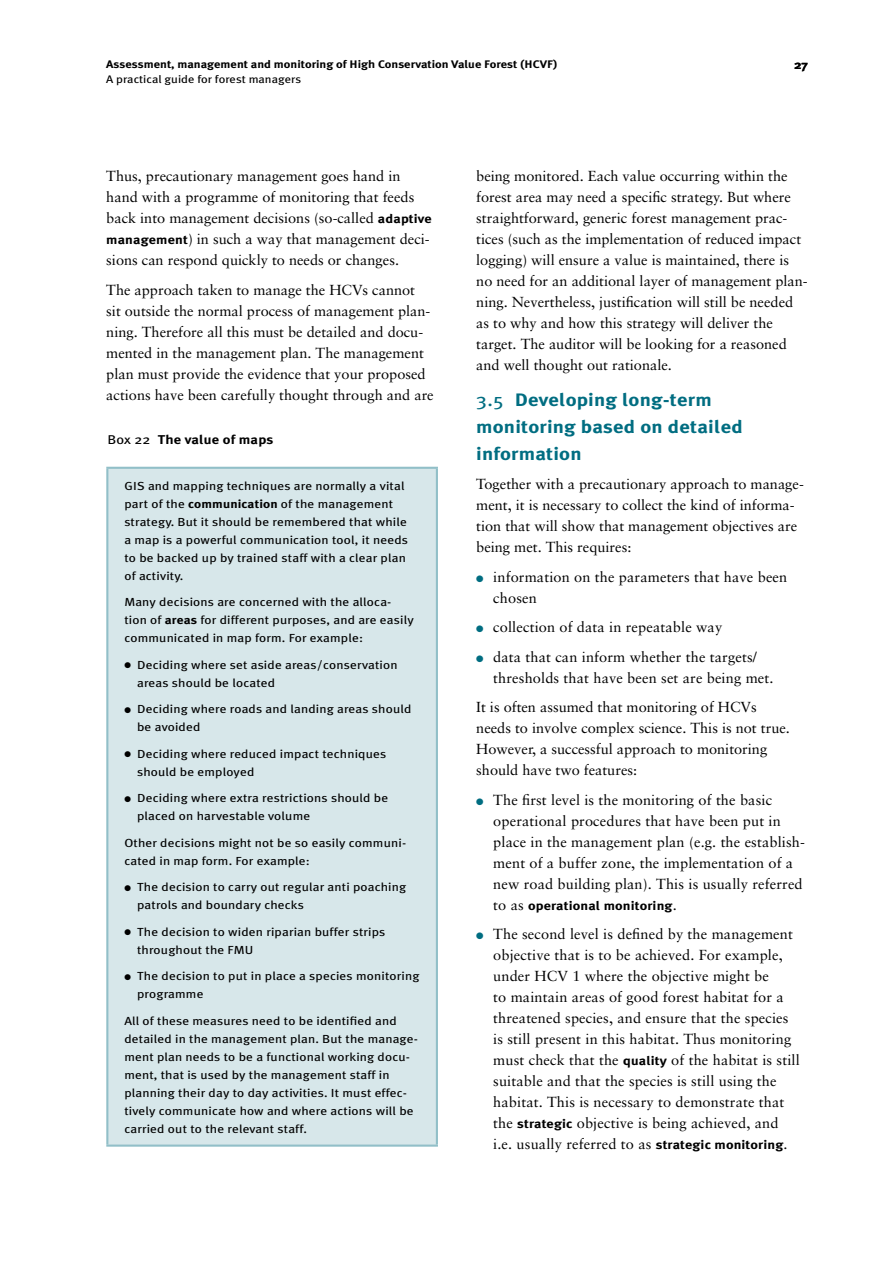
<style>
.page{position:relative;width:893px;height:1263px;background:#fff}
.page>*{position:absolute;margin:0;border:0;box-sizing:border-box;transform-origin:0 0}
.t1{font:700 18px/27px "Meta Plus";letter-spacing:.01em;color:#006d81;scale:1.15 1}
.t2{font:14.55px/21px "Sabon";color:#000}
.t3{font:700 12.75px "Meta Plus";letter-spacing:.01em;color:#000;scale:1.15 1}
.t4{font:700 12.45px "Meta Plus";letter-spacing:.01em;color:#000;scale:1.15 1}
.t5{font:700 12px "Meta Plus";color:#000;scale:1.15 1}
.t6{font:11.7px/18px "Meta Plus";letter-spacing:.01em;color:#000;scale:1.15 1}
.t7{font:700 10.95px "Meta Plus";color:#000;scale:1.15 1}
.t8{font:10.95px "Meta Plus";color:#000;scale:1.15 1}
.s1{font-family:"Meta Plus";font-weight:700;font-size:12.45px}
.s2{font-weight:400}
.s3{font-weight:700}
.s4{color:#006d81}
.s5{font-family:"Sabon";font-weight:400;font-size:14.55px}
</style>
<div class="page">
<div style="left:107px;top:468px;width:330px;height:677px;background:#d7e7ea"></div>
<hr style="left:106px;top:467px;width:332px;height:2px;background:#91bfc8">
<hr style="left:106px;top:469px;width:2px;height:675px;background:#91bfc8">
<hr style="left:436px;top:469px;width:2px;height:675px;background:#91bfc8">
<hr style="left:106px;top:1144px;width:332px;height:3px;background:#91bfc8">
<p class="t7" style="left:106px;top:58px;width:394px">Assessment, management and monitoring of High Conservation Value Forest (HCVF)</p>
<p class="t8" style="left:106px;top:73px;width:171px">A practical guide for forest managers</p>
<p class="t5" style="left:794px;top:58px;width:13px">27</p>
<p class="t2" style="left:106px;top:166px;width:327px">Thus, precautionary management goes hand in hand with a programme of monitoring that feeds back into management decisions (so-called <span class="s1">adaptive management</span>) in such a way that management deci&shy;sions can respond quickly to needs or changes.</p>
<p class="t2" style="left:106px;top:279px;width:329px">The approach taken to manage the HCVs cannot<br>sit outside the normal process of management plan&shy;ning. Therefore all this must be detailed and docu&shy;mented in the management plan. The management plan must provide the evidence that your proposed actions have been carefully thought through and are</p>
<p class="t3" style="left:107px;top:432px;width:146px"><span class="s2">Box 22</span> The value of maps</p>
<p class="t6" style="left:124px;top:477px;width:248px">GIS and mapping techniques are normally a vital part of the <span class="s3">communication</span> of the management strategy. But it should be remembered that while a map is a powerful communication tool, it needs to be backed up by trained staff with a clear plan of activity.</p>
<p class="t6" style="left:124px;top:593px;width:253px">Many decisions are concerned with the alloca&shy;tion of <span class="s3">areas</span> for different purposes, and are easily communicated in map form. For example:</p>
<p class="t6" style="left:137px;top:656px;width:228px;text-indent:-13px">● Deciding where set aside areas/conservation areas should be located</p>
<p class="t6" style="left:137px;top:700px;width:240px;text-indent:-13px">● Deciding where roads and landing areas should be avoided</p>
<p class="t6" style="left:137px;top:745px;width:218px;text-indent:-13px">● Deciding where reduced impact techniques should be employed</p>
<p class="t6" style="left:137px;top:789px;width:220px;text-indent:-13px">● Deciding where extra restrictions should be placed on harvestable volume</p>
<p class="t6" style="left:124px;top:834px;width:247px">Other decisions might not be so easily communi&shy;cated in map form. For example:</p>
<p class="t6" style="left:137px;top:878px;width:236px;text-indent:-13px">● The decision to carry out regular anti poaching patrols and boundary checks</p>
<p class="t6" style="left:137px;top:923px;width:217px;text-indent:-13px">● The decision to widen riparian buffer strips throughout the FMU</p>
<p class="t6" style="left:137px;top:967px;width:247px;text-indent:-13px">● The decision to put in place a species monitoring programme</p>
<p class="t6" style="left:124px;top:1012px;width:257px">All of these measures need to be identified and detailed in the management plan. But the manage&shy;ment plan needs to be a functional working docu&shy;ment, that is used by the management staff in planning their day to day activities. It must effec&shy;tively communicate how and where actions will be carried out to the relevant staff.</p>
<p class="t2" style="left:476px;top:166px;width:333px">being monitored. Each value occurring within the forest area may need a specific strategy. But where straightforward, generic forest management prac&shy;tices (such as the implementation of reduced impact logging) will ensure a value is maintained, there is no need for an additional layer of management plan&shy;ning. Nevertheless, justification will still be needed as to why and how this strategy will deliver the target. The auditor will be looking for a reasoned and well thought out rationale.</p>
<p class="t1" style="left:476px;top:386px;width:233px"><span class="s2">3.5</span> Developing long-term monitoring based on detailed information</p>
<p class="t2" style="left:476px;top:474px;width:329px">Together with a precautionary approach to manage&shy;ment, it is necessary to collect the kind of informa&shy;tion that will show that management objectives are being met. This requires:</p>
<p class="t2" style="left:493px;top:566px;width:296px;text-indent:-17px"><span class="s4">●</span> information on the parameters that have been chosen</p>
<p class="t2" style="left:476px;top:617px;width:248px"><span class="s4">●</span> collection of data in repeatable way</p>
<p class="t2" style="left:493px;top:646px;width:282px;text-indent:-17px"><span class="s4">●</span> data that can inform whether the targets/ thresholds that have been set are being met.</p>
<p class="t2" style="left:476px;top:697px;width:315px">It is often assumed that monitoring of HCVs needs to involve complex science. This is not true.<br>However, a successful approach to monitoring should have two features:</p>
<p class="t2" style="left:493px;top:789px;width:313px;text-indent:-17px"><span class="s4">●</span> The first level is the monitoring of the basic operational procedures that have been put in place in the management plan (e.g. the establish&shy;ment of a buffer zone, the implementation of a new road building plan). This is usually referred</p>
<p class="t4" style="left:493px;top:898px;width:161px"><span class="s5">to as</span> operational monitoring<span class="s5">.</span></p>
<p class="t2" style="left:493px;top:924px;width:308px;text-indent:-17px"><span class="s4">●</span> The second level is defined by the management objective that is to be achieved. For example, under HCV 1 where the objective might be<br>to maintain areas of good forest habitat for a threatened species, and ensure that the species is still present in this habitat. Thus monitoring must check that the <span class="s1">quality</span> of the habitat is still suitable and that the species is still using the habitat. This is necessary to demonstrate that the <span class="s1">strategic</span> objective is being achieved, and i.e. usually referred to as <span class="s1">strategic monitoring</span>.</p>
</div>
